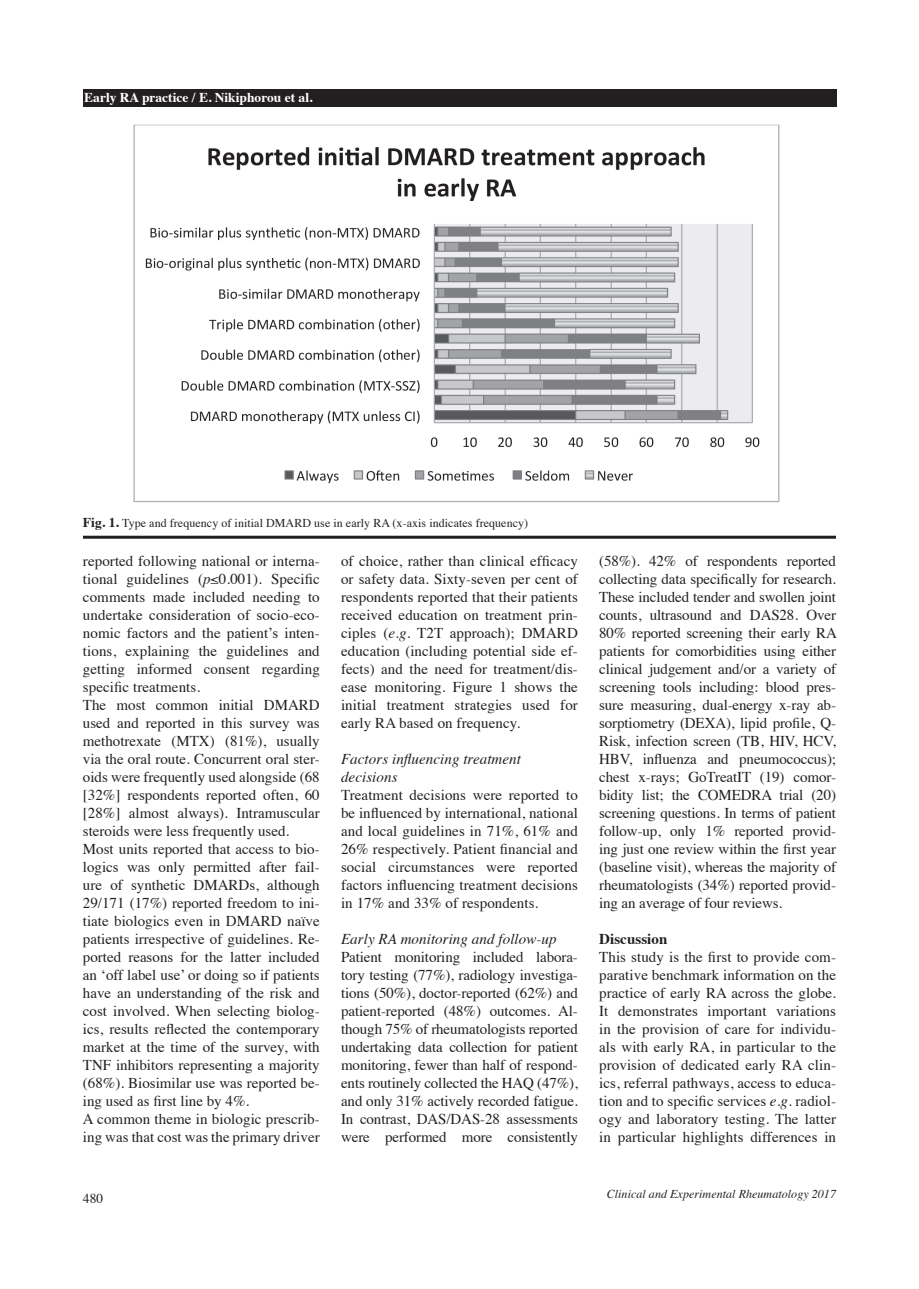
<style>
.page{position:relative;width:919px;height:1289px;background:#fff}
.page>*{position:absolute;margin:0;border:0;box-sizing:border-box;transform-origin:0 0}
.t1{font:15px/18px "Times";color:#231f20;text-align:justify}
.t2{font:italic 15px/18px "Times";letter-spacing:.005em;color:#231f20}
.t3{font:700 15px "Times";letter-spacing:.005em;color:#231f20}
.t4{font:700 13.5px "Times";color:#fff}
.t5{font:13.5px "Times";color:#231f20}
.t6{font:12px "Times";letter-spacing:.005em;color:#231f20}
.t7{font:italic 12px "Times";letter-spacing:.005em;color:#231f20}
.s1{font-weight:700;font-size:13.5px}
.s2{font-style:italic}
</style>
<div class="page">
<div style="left:83px;top:89px;width:753px;height:17px;background:#231f20"></div>
<hr style="left:83px;top:535px;width:753px;height:3px;background:#231f20">
<img style="left:133px;top:124px;width:647px;height:379px">
<p class="t4" style="left:84px;top:84px;width:230px">Early RA practice / E. Nikiphorou et al.</p>
<p class="t6" style="left:83px;top:512px;width:446px"><span class="s1">Fig. 1.</span> Type and frequency of initial DMARD use in early RA (x-axis indicates frequency)</p>
<p class="t1" style="left:83px;top:551px;width:238px;text-align:left">reported following national or interna&shy;tional guidelines (<span class="s2">p</span>≤0.001). Specific comments made included needing to undertake consideration of socio-eco&shy;nomic factors and the patient’s inten&shy;tions, explaining the guidelines and getting informed consent regarding specific treatments.<br>The most common initial DMARD used and reported in this survey was methotrexate (MTX) (81%), usually via the oral route. Concurrent oral ster&shy;oids were frequently used alongside (68 [32%] respondents reported often, 60 [28%] almost always). Intramuscular steroids were less frequently used.<br>Most units reported that access to bio&shy;logics was only permitted after fail&shy;ure of synthetic DMARDs, although 29/171 (17%) reported freedom to ini&shy;tiate biologics even in DMARD naïve patients irrespective of guidelines. Re&shy;ported reasons for the latter included an ‘off label use’ or doing so if patients have an understanding of the risk and cost involved. When selecting biolog&shy;ics, results reflected the contemporary market at the time of the survey, with TNF inhibitors representing a majority (68%). Biosimilar use was reported be&shy;ing used as first line by 4%.<br>A common theme in biologic prescrib&shy;ing was that cost was the primary driver</p>
<p class="t1" style="left:341px;top:551px;width:238px">of choice, rather than clinical efficacy or safety data. Sixty-seven per cent of respondents reported that their patients received education on treatment prin&shy;ciples (<span class="s2">e.g.</span> T2T approach); DMARD education (including potential side ef&shy;fects) and the need for treatment/dis&shy;ease monitoring. Figure 1 shows the initial treatment strategies used for early RA based on frequency.</p>
<p class="t2" style="left:341px;top:749px;width:181px">Factors influencing treatment decisions</p>
<p class="t1" style="left:341px;top:785px;width:238px">Treatment decisions were reported to be influenced by international, national and local guidelines in 71%, 61% and 26% respectively. Patient financial and social circumstances were reported factors influencing treatment decisions in 17% and 33% of respondents.</p>
<p class="t2" style="left:341px;top:929px;width:217px">Early RA monitoring and follow-up</p>
<p class="t1" style="left:341px;top:947px;width:238px">Patient monitoring included labora&shy;tory testing (77%), radiology investiga&shy;tions (50%), doctor-reported (62%) and patient-reported (48%) outcomes. Al&shy;though 75% of rheumatologists reported undertaking data collection for patient monitoring, fewer than half of respond&shy;ents routinely collected the HAQ (47%), and only 31% actively recorded fatigue.<br>In contrast, DAS/DAS-28 assessments were performed more consistently</p>
<p class="t1" style="left:599px;top:551px;width:239px">(58%). 42% of respondents reported collecting data specifically for research.<br>These included tender and swollen joint counts, ultrasound and DAS28. Over 80% reported screening their early RA patients for comorbidities using either clinical judgement and/or a variety of screening tools including: blood pres&shy;sure measuring, dual-energy x-ray ab&shy;sorptiometry (DEXA), lipid profile, Q-Risk, infection screen (TB, HIV, HCV, HBV, influenza and pneumococcus); chest x-rays; GoTreatIT (19) comor&shy;bidity list; the COMEDRA trial (20) screening questions. In terms of patient follow-up, only 1% reported provid&shy;ing just one review within the first year (baseline visit), whereas the majority of rheumatologists (34%) reported provid&shy;ing an average of four reviews.</p>
<p class="t3" style="left:599px;top:924px;width:70px">Discussion</p>
<p class="t1" style="left:599px;top:947px;width:238px">This study is the first to provide com&shy;parative benchmark information on the practice of early RA across the globe.<br>It demonstrates important variations in the provision of care for individu&shy;als with early RA, in particular to the provision of dedicated early RA clin&shy;ics, referral pathways, access to educa&shy;tion and to specific services <span class="s2">e.g.</span> radiol&shy;ogy and laboratory testing. The latter in particular highlights differences in</p>
<p class="t5" style="left:83px;top:1185px;width:22px">480</p>
<p class="t7" style="left:606px;top:1183px;width:231px">Clinical and Experimental Rheumatology 2017</p>
</div>
